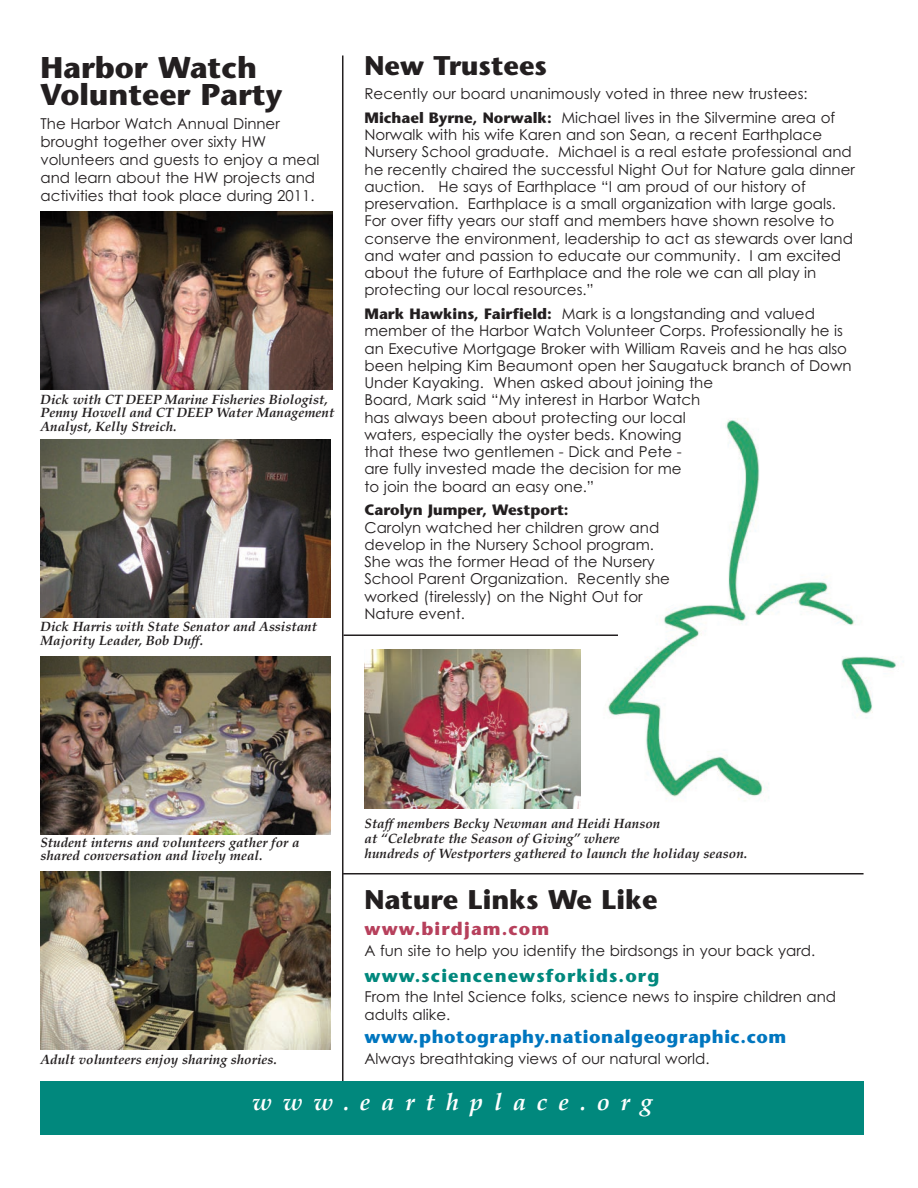
<style>
.page{position:relative;width:918px;height:1188px;background:#fff}
.page>*{position:absolute;margin:0;border:0;box-sizing:border-box;transform-origin:0 0}
.t1{font:700 30px/27px "Stone Sans";color:#231f20}
.t2{font:700 27px "Stone Sans";color:#231f20}
.t3{font:italic 700 24px "Palatino";letter-spacing:.45em;color:#fff}
.t4{font:700 18px "Stone Sans";letter-spacing:.03em;color:#0076bf}
.t5{font:700 18px "Stone Sans";letter-spacing:.065em;color:#01887d}
.t6{font:700 18px "Stone Sans";letter-spacing:.065em;color:#b7405c}
.t7{font:15px/17.2px "Century Gothic";color:#231f20}
.t8{font:700 15px "Stone Sans";color:#231f20}
.t9{font:italic 700 13.5px/13.5px "Palatino";color:#231f20}
.s1{font-family:"Stone Sans";font-weight:700}
</style>
<div class="page">
<hr style="left:342px;top:56px;width:1px;height:1039px;background:#231f20">
<div style="left:40px;top:1082px;width:824px;height:54px;background:#01887d"></div>
<img style="left:40px;top:439px;width:291px;height:178px">
<img style="left:40px;top:212px;width:292px;height:178px">
<img style="left:40px;top:656px;width:291px;height:178px">
<img style="left:608px;top:419px;width:296px;height:381px">
<img style="left:40px;top:872px;width:291px;height:178px">
<img style="left:364px;top:650px;width:216px;height:159px">
<hr style="left:344px;top:634px;width:274px;height:2px;background:#231f20">
<hr style="left:343px;top:873px;width:521px;height:1px;background:#231f20">
<h1 class="t1" style="left:40px;top:57px;width:244px">Harbor Watch<br>Volunteer Party</h1>
<p class="t7" style="left:40px;top:115px;width:281px;line-height:18px">The Harbor Watch Annual Dinner brought together over sixty HW volunteers and guests to enjoy a meal and learn about the HW projects and activities that took place during 2011.</p>
<p class="t9" style="left:40px;top:394px;width:295px">Dick with CT DEEP Marine Fisheries Biologist,<br>Penny Howell and CT DEEP Water Management<br>Analyst, Kelly Streich.</p>
<p class="t9" style="left:40px;top:621px;width:278px">Dick Harris with State Senator and Assistant<br>Majority Leader, Bob Duff.</p>
<h2 class="t2" style="left:364px;top:55px;width:184px">New Trustees</h2>
<p class="t7" style="left:364px;top:82px;width:472px;line-height:23.7px">Recently our board unanimously voted in three new trustees:<br><span class="s1">Michael Byrne, Norwalk:</span> Michael lives in the Silvermine area of</p>
<p class="t7" style="left:364px;top:126px;width:492px">Norwalk with his wife Karen and son Sean, a recent Earthplace Nursery School graduate. Michael is a real estate professional and he recently chaired the successful Night Out for Nature gala dinner auction. He says of Earthplace “I am proud of our history of preservation. Earthplace is a small organization with large goals.<br>For over fifty years our staff and members have shown resolve to conserve the environment, leadership to act as stewards over land and water and passion to educate our community. I am excited about the future of Earthplace and the role we can all play in protecting our local resources.”</p>
<p class="t7" style="left:364px;top:305px;width:489px"><span class="s1">Mark Hawkins, Fairfield:</span> Mark is a longstanding and valued member of the Harbor Watch Volunteer Corps. Professionally he is an Executive Mortgage Broker with William Raveis and he has also been helping Kim Beaumont open her Saugatuck branch of Down Under Kayaking. When asked about joining the<br>Board, Mark said “My interest in Harbor Watch<br>has always been about protecting our local<br>waters, especially the oyster beds. Knowing<br>that these two gentlemen - Dick and Pete -<br>are fully invested made the decision for me<br>to join the board an easy one.”</p>
<p class="t8" style="left:364px;top:504px;width:206px">Carolyn Jumper, Westport:</p>
<p class="t7" style="left:364px;top:519px;width:307px">Carolyn watched her children grow and develop in the Nursery School program.<br>She was the former Head of the Nursery School Parent Organization. Recently she worked (tirelessly) on the Night Out for Nature event.</p>
<p class="t9" style="left:40px;top:837px;width:261px">Student interns and volunteers gather for a shared conversation and lively meal.</p>
<p class="t9" style="left:40px;top:1054px;width:238px">Adult volunteers enjoy sharing shories.</p>
<p class="t9" style="left:364px;top:818px;width:384px;line-height:15px">Staff members Becky Newman and Heidi Hanson<br>at “Celebrate the Season of Giving” where<br>hundreds of Westporters gathered to launch the holiday season.</p>
<h2 class="t2" style="left:364px;top:889px;width:294px">Nature Links We Like</h2>
<p class="t6" style="left:364px;top:922px;width:186px">www.birdjam.com</p>
<p class="t7" style="left:364px;top:942px;width:452px">A fun site to help you identify the birdsongs in your back yard.</p>
<p class="t5" style="left:364px;top:969px;width:296px">www.sciencenewsforkids.org</p>
<p class="t7" style="left:364px;top:988px;width:473px">From the Intel Science folks, science news to inspire children and adults alike.</p>
<p class="t4" style="left:364px;top:1030px;width:423px">www.photography.nationalgeographic.com</p>
<p class="t7" style="left:364px;top:1050px;width:347px">Always breathtaking views of our natural world.</p>
<h3 class="t3" style="left:252px;top:1093px;width:402px">www.earthplace.org</h3>
</div>
